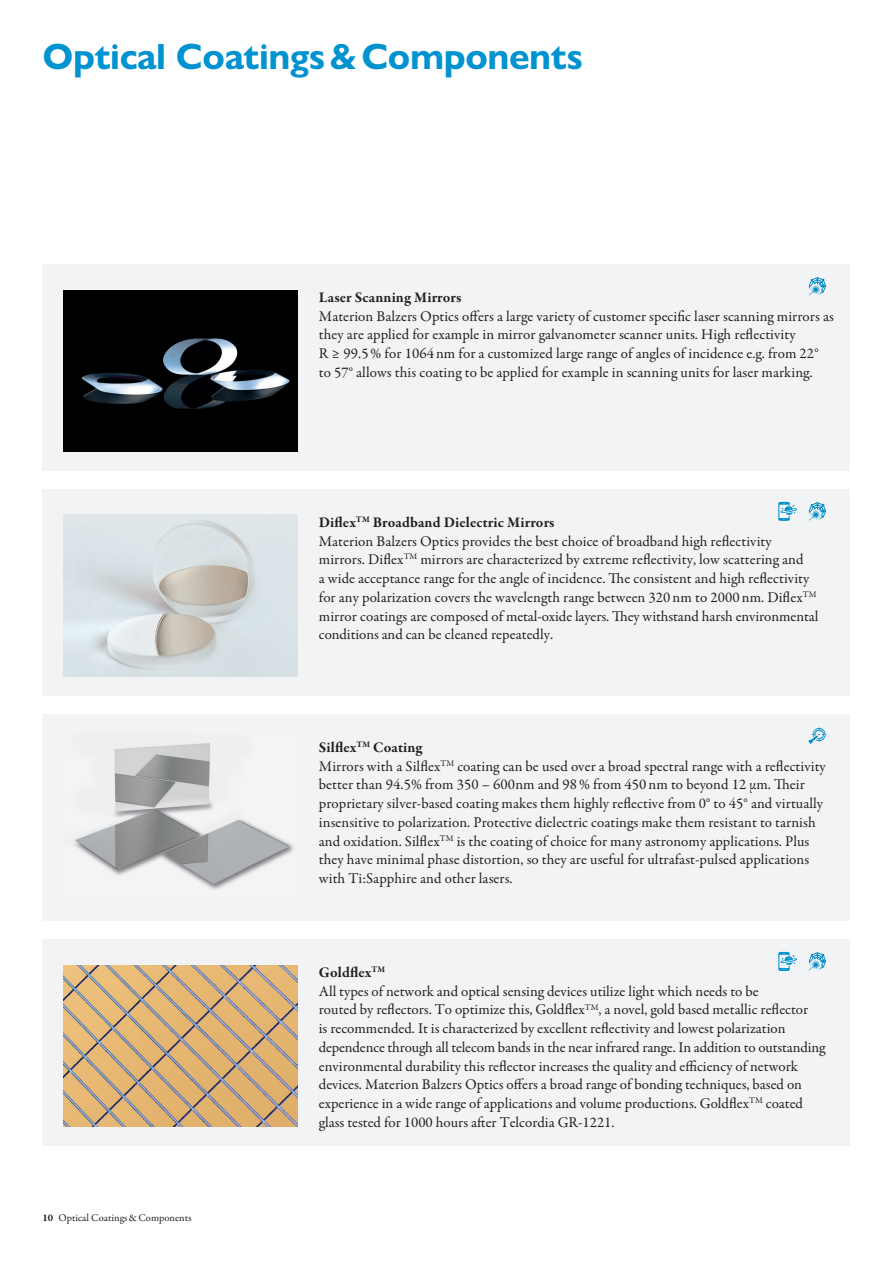
<style>
.page{position:relative;width:893px;height:1263px;background:#fff}
.page>*{position:absolute;margin:0;border:0;box-sizing:border-box;transform-origin:0 0}
.t1{font:700 36.75px "Gill Sans Nova";letter-spacing:-.01em;color:#0093d0}
.t2{font:15px/18.8px "Garamond Premr Pro";letter-spacing:.005em;color:#231f20}
.t3{font:700 15px "Garamond Premr Pro";letter-spacing:.01em;color:#231f20}
.t4{font:10.5px "Garamond Premr Pro";color:#231f20}
.s1{font-weight:700}
</style>
<div class="page">
<div style="left:43px;top:489px;width:807px;height:207px;background:#f2f3f4"></div>
<div style="left:43px;top:264px;width:807px;height:207px;background:#f2f3f4"></div>
<img style="left:64px;top:290px;width:234px;height:162px">
<div style="left:43px;top:714px;width:807px;height:207px;background:#f2f3f4"></div>
<div style="left:43px;top:939px;width:807px;height:207px;background:#f2f3f4"></div>
<img style="left:64px;top:514px;width:234px;height:163px">
<img style="left:64px;top:965px;width:234px;height:162px">
<img style="left:74px;top:743px;width:220px;height:147px">
<svg style="left:778px;top:952px;width:19px;height:19px"></svg>
<svg style="left:809px;top:952px;width:17px;height:19px"></svg>
<svg style="left:808px;top:727px;width:19px;height:17px"></svg>
<svg style="left:778px;top:502px;width:19px;height:19px"></svg>
<svg style="left:809px;top:502px;width:17px;height:19px"></svg>
<svg style="left:809px;top:277px;width:17px;height:19px"></svg>
<h1 class="t1" style="left:43px;top:34px;width:542px">Optical Coatings&amp;Components</h1>
<p class="t3" style="left:319px;top:288px;width:144px">Laser Scanning Mirrors</p>
<p class="t2" style="left:319px;top:307px;width:516px">Materion Balzers Optics offers a large variety of customer specific laser scanning mirrors as they are applied for example in mirror galvanometer scanner units. High reflectivity<br>R ≥ 99.5% for 1064 nm for a customized large range of angles of incidence e.g. from 22° to 57° allows this coating to be applied for example in scanning units for laser marking.</p>
<p class="t2" style="left:319px;top:513px;width:501px"><span class="s1">Diflex</span><sup>TM</sup> <span class="s1">Broadband Dielectric Mirrors<br></span>Materion Balzers Optics provides the best choice of broadband high reflectivity mirrors. Diflex<sup>TM</sup> mirrors are characterized by extreme reflectivity, low scattering and<br>a wide acceptance range for the angle of incidence. The consistent and high reflectivity for any polarization covers the wavelength range between 320 nm to 2000 nm. Diflex<sup>TM </sup>mirror coatings are composed of metal-oxide layers. They withstand harsh environmental conditions and can be cleaned repeatedly.</p>
<p class="t2" style="left:319px;top:738px;width:508px"><span class="s1">Silflex</span><sup>TM</sup> <span class="s1">Coating<br></span>Mirrors with a Silflex<sup>TM</sup> coating can be used over a broad spectral range with a reflectivity better than 94.5% from 350 – 600nm and 98% from 450 nm to beyond 12 μm. Their proprietary silver-based coating makes them highly reflective from 0° to 45° and virtually insensitive to polarization. Protective dielectric coatings make them resistant to tarnish and oxidation. Silflex<sup>TM</sup> is the coating of choice for many astronomy applications. Plus they have minimal phase distortion, so they are useful for ultrafast-pulsed applications with Ti:Sapphire and other lasers.</p>
<p class="t4" style="left:43px;top:1211px;width:151px"><span class="s1">10</span> Optical Coatings&amp;Components</p>
<p class="t2" style="left:319px;top:963px;width:508px"><span class="s1">Goldflex</span><sup>TM<br></sup>All types of network and optical sensing devices utilize light which needs to be<br>routed by reflectors. To optimize this, Goldflex<sup>TM</sup>, a novel, gold based metallic reflector<br>is recommended. It is characterized by excellent reflectivity and lowest polarization dependence through all telecom bands in the near infrared range. In addition to outstanding environmental durability this reflector increases the quality and efficiency of network devices. Materion Balzers Optics offers a broad range of bonding techniques, based on experience in a wide range of applications and volume productions. Goldflex<sup>TM</sup> coated glass tested for 1000 hours after Telcordia GR-1221.</p>
</div>
